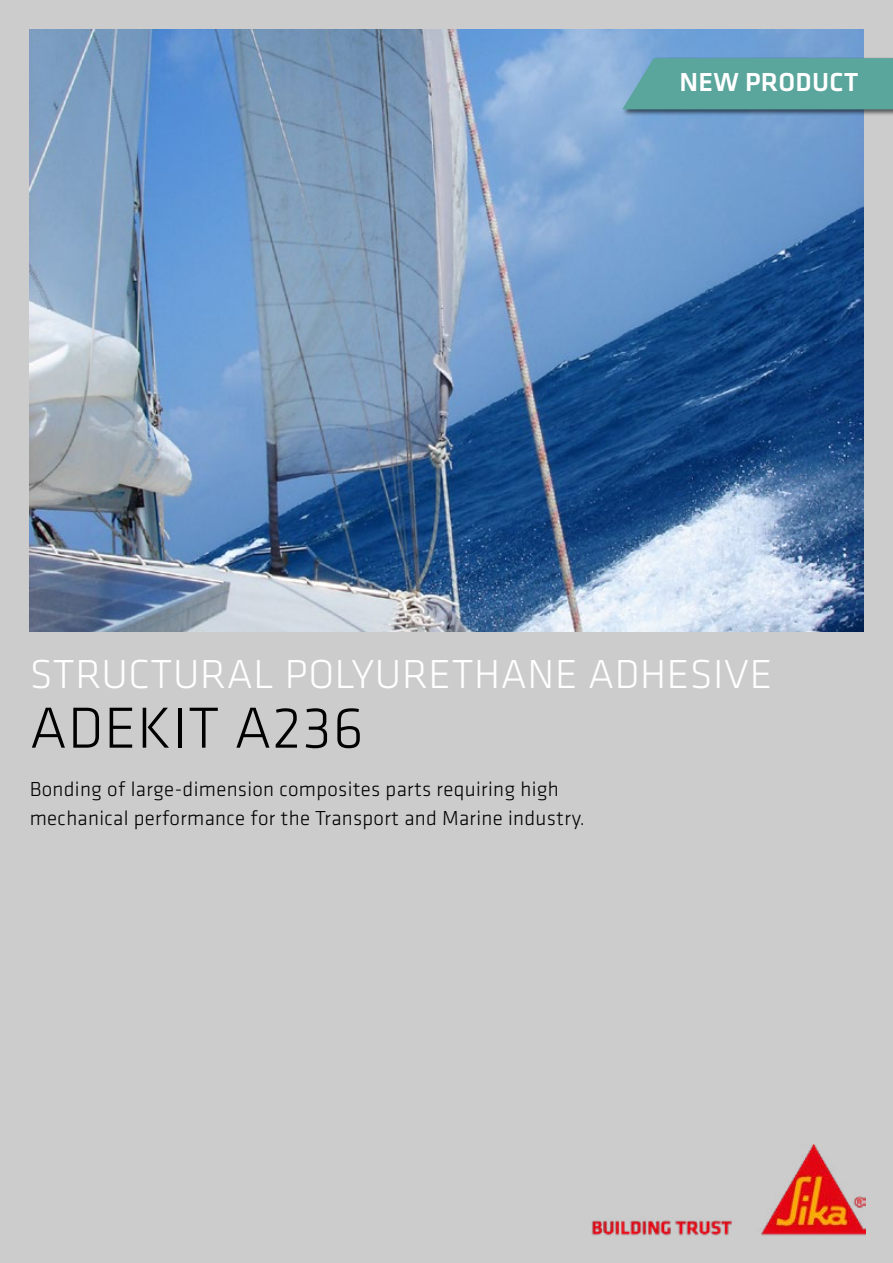
<style>
.page{position:relative;width:893px;height:1263px;background:#ccc}
.page>*{position:absolute;margin:0;border:0;box-sizing:border-box;transform-origin:0 0}
.t1{font:300 60px "Klavika";letter-spacing:.015em;color:#000}
.t2{font:300 42px "Klavika";letter-spacing:.015em;color:#fff}
.t3{font:500 27px "Klavika";letter-spacing:.01em;color:#fff}
.t4{font:300 21px/28.5px "Klavika";letter-spacing:.015em;color:#000}
</style>
<div class="page">
<img style="left:30px;top:30px;width:833px;height:601px">
<div style="left:621px;top:57px;width:272px;height:59px;background:#000;opacity:.6"></div>
<div style="left:622px;top:58px;width:271px;height:51px;background:#5aa59c"></div>
<img style="left:591px;top:1145px;width:275px;height:91px">
<p class="t3" style="left:679px;top:72px;width:181px">NEW PRODUCT</p>
<h2 class="t2" style="left:30px;top:656px;width:744px">STRUCTURAL POLYURETHANE ADHESIVE</h2>
<h1 class="t1" style="left:30px;top:702px;width:335px">ADEKIT A236</h1>
<p class="t4" style="left:30px;top:776px;width:557px">Bonding of large-dimension composites parts requiring high mechanical performance for the Transport and Marine industry.</p>
</div>
